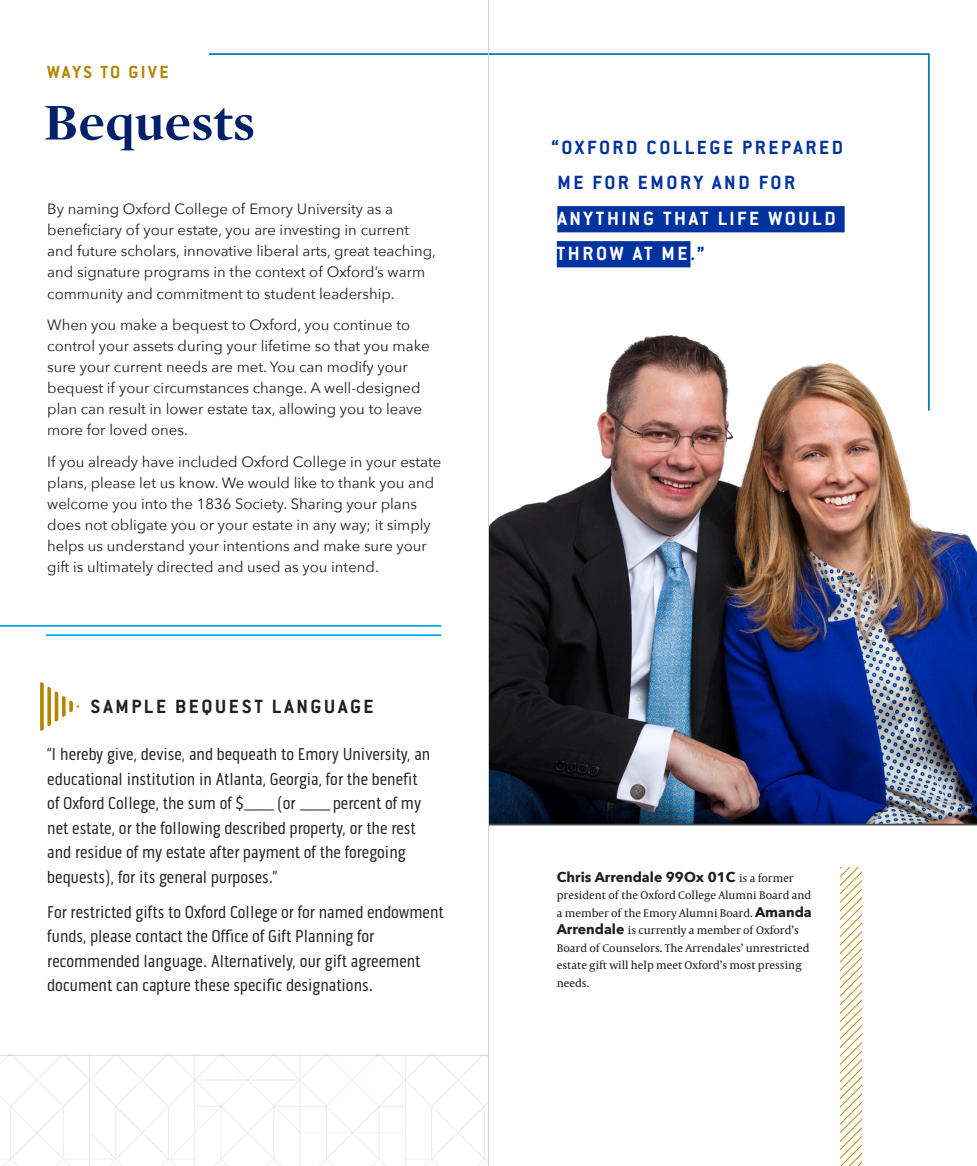
<style>
.page{position:relative;width:977px;height:1166px;background:#fff}
.page>*{position:absolute;margin:0;border:0;box-sizing:border-box;transform-origin:0 0}
.headline_basic{font:700 52.5px "Mercury Display";letter-spacing:.01em;color:#012169}
.quote_basic_2{font:700 21px/35px "Conduit ITC Pro";letter-spacing:.125em;color:#0033a0}
.subheads{font:700 21px "Conduit ITC Pro";letter-spacing:.125em;color:#231f20}
.t1{font:700 19.25px "Conduit ITC Pro";letter-spacing:.105em;color:#b58500}
.body_text{font:17.5px/24.5px "Pill Gothic 300 mg";color:#231f20}
.body_text-2{font:14.88px/21px "Avenir Next";color:#231f20}
.small_type{font:700 14px "Avenir Next";color:#231f20}
.small_type-2{font:11.38px/17.5px "Capitolium News 2";color:#231f20}
.s1{color:#fff}
.s2{font-family:"Capitolium News 2";font-weight:400;font-size:11.38px}
.s3{font-family:"Avenir Next";font-weight:700;font-size:14px}
</style>
<div class="page">
<svg style="left:840px;top:867px;width:21px;height:299px"></svg>
<svg style="left:209px;top:53px;width:721px;height:271px"></svg>
<div style="left:557px;top:206px;width:287px;height:26px;background:#0033a0"></div>
<div style="left:557px;top:241px;width:133px;height:26px;background:#0033a0"></div>
<img style="left:489px;top:324px;width:487px;height:499px">
<hr style="left:488px;top:823px;width:488px;height:2px;background:#464748">
<svg style="left:40px;top:682px;width:39px;height:49px"></svg>
<hr style="left:46px;top:634px;width:395px;height:2px;background:#00aeef">
<hr style="left:0;top:625px;width:441px;height:1px;background:#00aeef">
<svg style="left:0;top:1054px;width:488px;height:111px"></svg>
<hr style="left:488px;top:0;width:1px;height:1166px;background:#d0d0ce">
<p class="t1" style="left:47px;top:61px;width:123px">WAYS TO GIVE</p>
<p class="headline_basic" style="left:44px;top:84px;width:212px">Bequests</p>
<p class="body_text-2" style="left:47px;top:198px;width:390px">By naming Oxford College of Emory University as a beneficiary of your estate, you are investing in current and future scholars, innovative liberal arts, great teaching, and signature programs in the context of Oxford’s warm community and commitment to student leadership.</p>
<p class="body_text-2" style="left:47px;top:314px;width:384px">When you make a bequest to Oxford, you continue to control your assets during your lifetime so that you make sure your current needs are met. You can modify your bequest if your circumstances change. A well-designed plan can result in lower estate tax, allowing you to leave more for loved ones.</p>
<p class="body_text-2" style="left:47px;top:450px;width:395px">If you already have included Oxford College in your estate plans, please let us know. We would like to thank you and welcome you into the 1836 Society. Sharing your plans does not obligate you or your estate in any way; it simply helps us understand your intentions and make sure your gift is ultimately directed and used as you intend.</p>
<p class="subheads" style="left:90px;top:694px;width:285px">SAMPLE BEQUEST LANGUAGE</p>
<p class="body_text" style="left:47px;top:742px;width:384px">“I hereby give, devise, and bequeath to Emory University, an educational institution in Atlanta, Georgia, for the benefit of Oxford College, the sum of $____ (or ____ percent of my net estate, or the following described property, or the rest and residue of my estate after payment of the foregoing bequests), for its general purposes.”</p>
<p class="body_text" style="left:47px;top:899px;width:398px">For restricted gifts to Oxford College or for named endowment funds, please contact the Office of Gift Planning for recommended language. Alternatively, our gift agreement document can capture these specific designations.</p>
<p class="quote_basic_2" style="left:551px;top:130px;width:293px">“OXFORD COLLEGE PREPARED<br>ME FOR EMORY AND FOR<br><span class="s1">ANYTHING THAT LIFE WOULD<br>THROW AT ME</span>.”</p>
<p class="small_type" style="left:556px;top:864px;width:238px">Chris Arrendale 99Ox 01C <span class="s2">is a former</span></p>
<p class="small_type-2" style="left:556px;top:886px;width:257px">president of the Oxford College Alumni Board and a member of the Emory Alumni Board. <span class="s3">Amanda Arrendale</span> is currently a member of Oxford’s Board of Counselors. The Arrendales’ unrestricted estate gift will help meet Oxford’s most pressing needs.</p>
</div>
